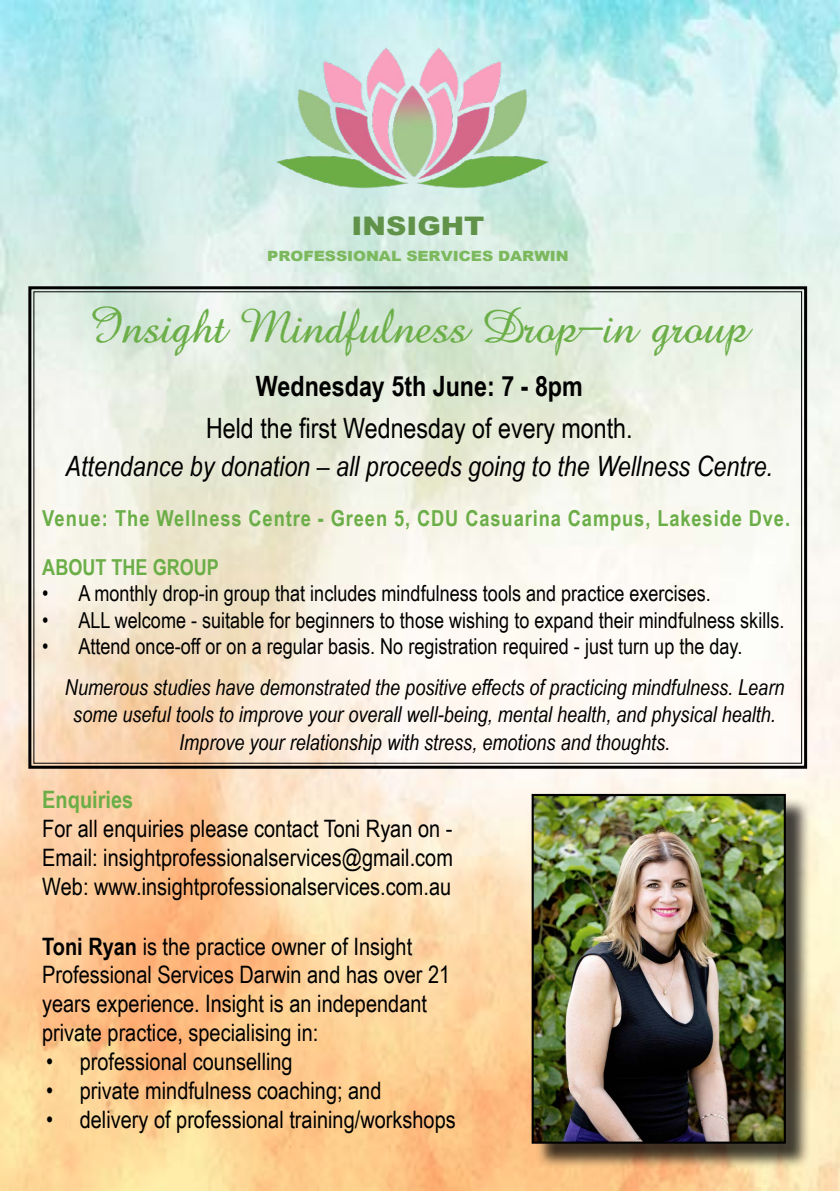
<style>
.page{position:relative;width:840px;height:1191px;background:#fff}
.page>*{position:absolute;margin:0;border:0;box-sizing:border-box;transform-origin:0 0}
.t1{font:32px "Abbeyline";color:#6bae48}
.t2{font:italic 28px "Arial Narrow";color:#000}
.t3{font:28px "Arial Narrow";color:#000}
.t4{font:700 28px "Arial Narrow";color:#000}
.t5{font:900 25.6px "Arial";color:#619249;scale:1.1 1}
.t6{font:24px/28.8px "Arial Narrow";color:#000;text-align:justify}
.t7{font:700 24px "Arial Narrow";color:#6bae48}
.t8{font:22px "Arial Narrow";color:#000}
.t9{font:italic 22px/26.4px "Arial Narrow";color:#000;text-align:center}
.t10{font:700 22px "Arial Narrow";letter-spacing:.04em;color:#6bae48}
.t11{font:700 22px "Arial Narrow";color:#6bae48}
.t12{font:900 14px "Arial";letter-spacing:-.005em;color:#7cb85d;scale:1.1 1}
.s1{font-weight:700}
</style>
<div class="page">
<img style="left:0;top:0;width:839px;height:1191px">
<img style="left:265px;top:30px;width:305px;height:175px">
<div style="left:534px;top:797px;width:276px;height:372px;background:#000;opacity:.75"></div>
<img style="left:534px;top:797px;width:248px;height:343px">
<div style="left:531px;top:794px;width:254px;height:349px;border:2px solid #000"></div>
<svg style="left:27px;top:285px;width:781px;height:485px"></svg>
<p class="t5" style="left:351px;top:207px;width:122px">INSIGHT</p>
<p class="t12" style="left:267px;top:246px;width:275px">PROFESSIONAL SERVICES DARWIN</p>
<h1 class="t1" style="left:92px;top:313px;width:657px">Insight Mindfulness Drop-in group</h1>
<p class="t4" style="left:256px;top:365px;width:328px">Wednesday 5th June: 7 - 8pm</p>
<p class="t3" style="left:206px;top:407px;width:428px">Held the first Wednesday of every month.</p>
<p class="t2" style="left:66px;top:446px;width:708px">Attendance by donation – all proceeds going to the Wellness Centre.</p>
<p class="t10" style="left:42px;top:502px;width:748px">Venue: The Wellness Centre - Green 5, CDU Casuarina Campus, Lakeside Dve.</p>
<p class="t11" style="left:42px;top:550px;width:178px">ABOUT THE GROUP</p>
<p class="t8" style="left:42px;top:577px;width:669px">• A monthly drop-in group that includes mindfulness tools and practice exercises.</p>
<p class="t8" style="left:42px;top:604px;width:743px">• ALL welcome - suitable for beginners to those wishing to expand their mindfulness skills.</p>
<p class="t8" style="left:42px;top:630px;width:701px">• Attend once-off or on a regular basis. No registration required - just turn up the day.</p>
<p class="t9" style="left:65px;top:673px;width:720px">Numerous studies have demonstrated the positive effects of practicing mindfulness. Learn some useful tools to improve your overall well-being, mental health, and physical health.</p>
<p class="t9" style="left:179px;top:729px;width:492px">Improve your relationship with stress, emotions and thoughts.</p>
<p class="t7" style="left:42px;top:782px;width:92px">Enquiries</p>
<p class="t6" style="left:42px;top:813px;width:412px">For all enquiries please contact Toni Ryan on - Email: insightprofessionalservices@gmail.com Web: www.insightprofessionalservices.com.au</p>
<p class="t6" style="left:42px;top:931px;width:409px;text-align:left"><span class="s1">Toni Ryan</span> is the practice owner of Insight Professional Services Darwin and has over 21 years experience. Insight is an independant private practice, specialising in:</p>
<p class="t6" style="left:46px;top:1046px;width:248px">• professional counselling</p>
<p class="t6" style="left:46px;top:1075px;width:337px">• private mindfulness coaching; and</p>
<p class="t6" style="left:46px;top:1103px;width:411px">• delivery of professional training/workshops</p>
</div>
